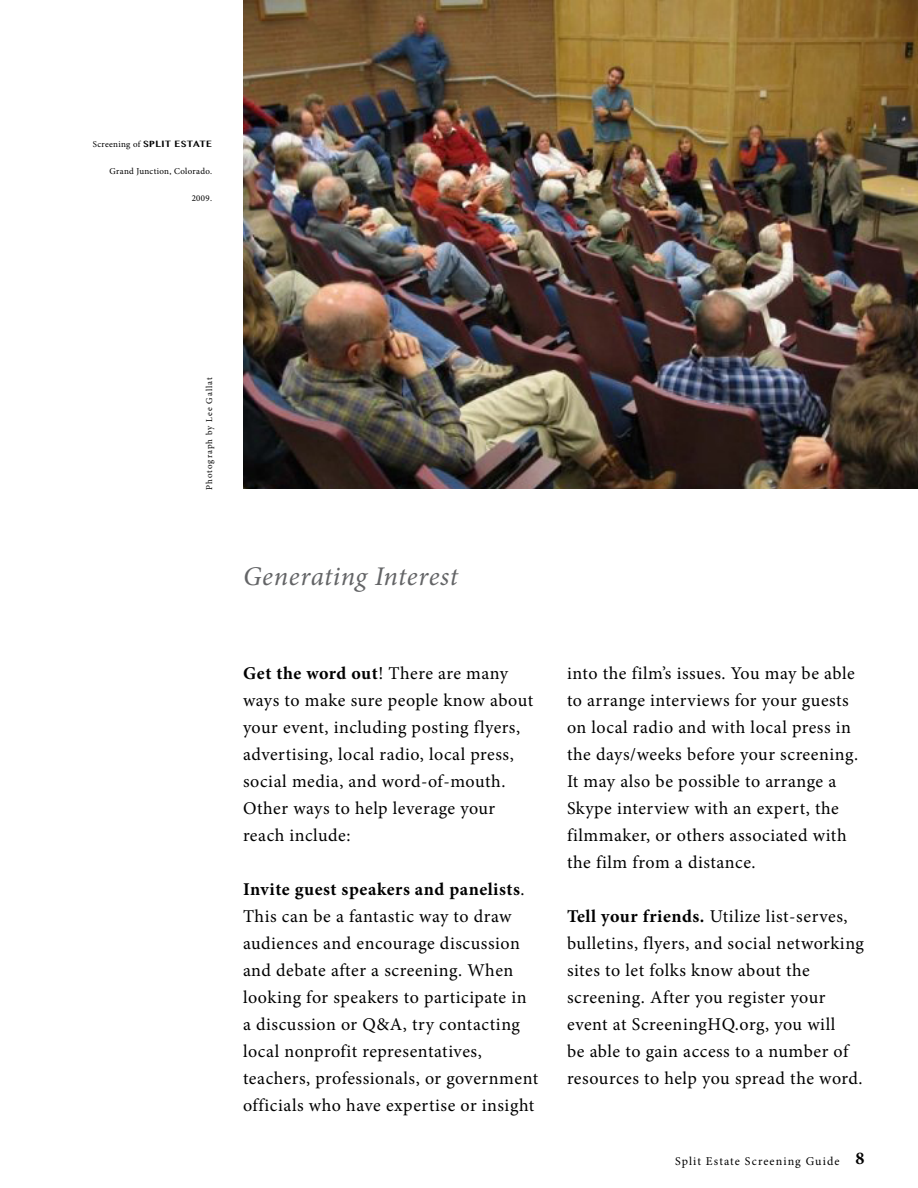
<style>
.page{position:relative;width:918px;height:1188px;background:#fff}
.page>*{position:absolute;margin:0;border:0;box-sizing:border-box;transform-origin:0 0}
.t1{font:italic 27px "Minion Pro";letter-spacing:.02em;color:#636466}
.t2{font:18px/27px "Minion Pro";letter-spacing:.03em;color:#000}
.t3{font:12px "Minion Pro";letter-spacing:.09em;color:#000}
.t4{font:9px "Minion Pro";color:#000}
.s1{font-family:"Myanmar MN";font-weight:700}
.s2{font-weight:700}
.s3{font-weight:700;font-size:18px}
</style>
<div class="page">
<img style="left:243px;top:0;width:675px;height:489px">
<p class="t4" style="left:93px;top:138px;width:121px">Screening of <span class="s1">SPLIT ESTATE</span></p>
<p class="t4" style="left:110px;top:165px;width:104px">Grand Junction, Colorado.</p>
<p class="t4" style="left:192px;top:192px;width:22px">2009.</p>
<p class="t4" style="left:203px;top:490px;width:114px;rotate:-90deg">Photograph by Lee Gallat</p>
<h1 class="t1" style="left:243px;top:558px;width:217px">Generating Interest</h1>
<p class="t2" style="left:243px;top:660px;width:292px"><span class="s2">Get the word out</span>! There are many ways to make sure people know about your event, including posting flyers, advertising, local radio, local press, social media, and word-of-mouth.<br>Other ways to help leverage your reach include:</p>
<p class="t2" style="left:243px;top:876px;width:297px"><span class="s2">Invite guest speakers and panelists</span>.<br>This can be a fantastic way to draw audiences and encourage discussion and debate after a screening. When looking for speakers to participate in a discussion or Q&amp;A, try contacting local nonprofit representatives, teachers, professionals, or government officials who have expertise or insight</p>
<p class="t2" style="left:567px;top:660px;width:293px">into the film’s issues. You may be able to arrange interviews for your guests on local radio and with local press in the days/weeks before your screening.<br>It may also be possible to arrange a Skype interview with an expert, the filmmaker, or others associated with the film from a distance.</p>
<p class="t2" style="left:567px;top:903px;width:298px"><span class="s2">Tell your friends.</span> Utilize list-serves, bulletins, flyers, and social networking sites to let folks know about the screening. After you register your event at ScreeningHQ.org, you will<br>be able to gain access to a number of resources to help you spread the word.</p>
<p class="t3" style="left:675px;top:1153px;width:191px">Split Estate Screening Guide <span class="s3">8</span></p>
</div>
